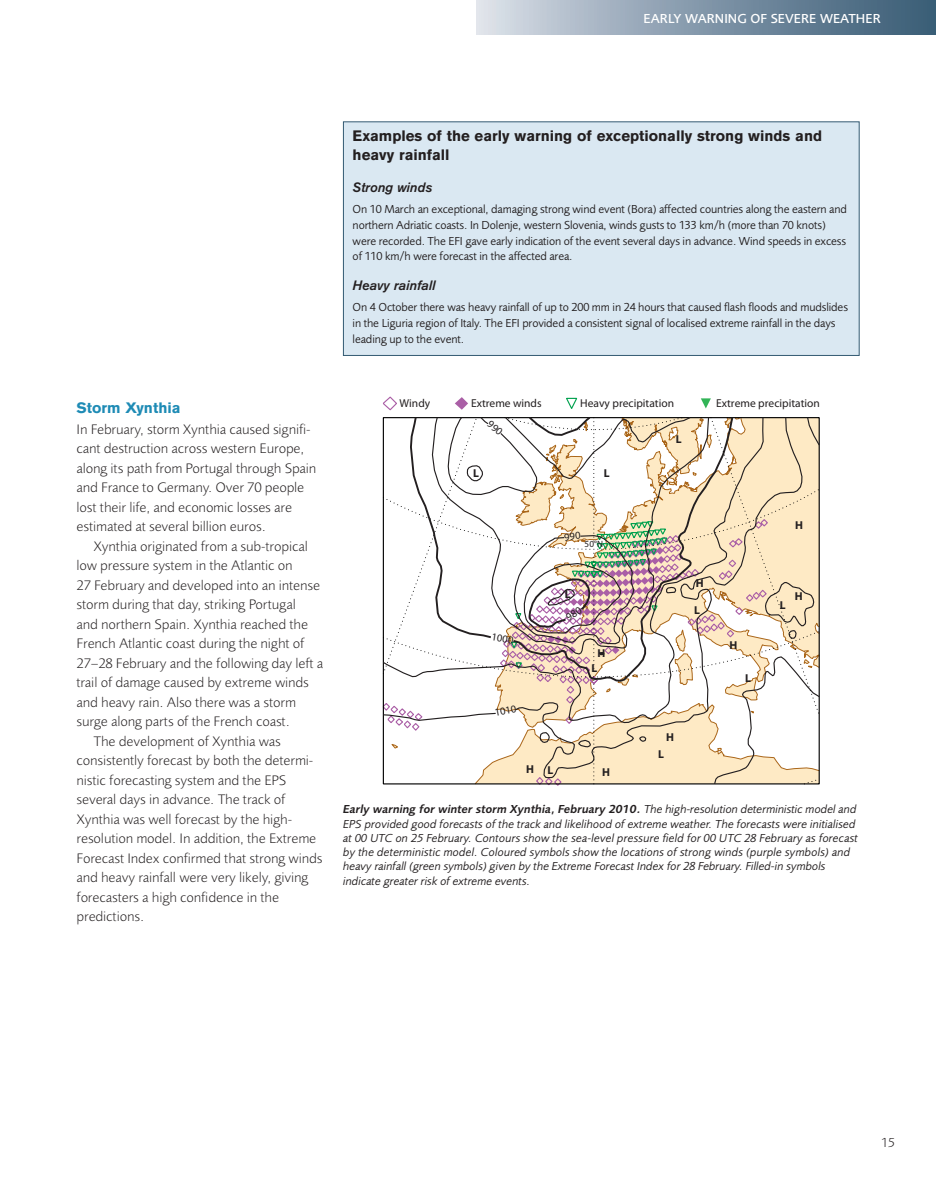
<style>
.page{position:relative;width:936px;height:1191px;background:#fff}
.page>*{position:absolute;margin:0;border:0;box-sizing:border-box;transform-origin:0 0}
.t1{font:700 15px/19.5px "Akzidenz Grotesk BE";color:#231f20}
.t2{font:700 15px "Akzidenz Grotesk BE";color:#1e8bb5}
.t3{font:300 14.25px/19.5px "Foundry Sans";color:#231f20}
.t4{font:500 13.5px "Foundry Sans";letter-spacing:.005em;color:#fff}
.t5{font:italic 500 13.5px "Akzidenz Grotesk BE";color:#231f20}
.t6{font:300 13.5px "Foundry Sans";color:#231f20}
.t7{font:12px/15.8px "Foundry Sans";letter-spacing:-.01em;color:#231f20}
.t8{font:italic 12px/14.2px "Foundry Sans";letter-spacing:.005em;color:#231f20}
.t9{font:11.55px "Myriad Pro";color:#231f20}
.t10{font:700 11.55px "Myriad Pro";color:#231f20}
.t11{font:10.65px "Myriad Pro";color:#231f20}
.t12{font:9.15px "Myriad Pro";color:#231f20}
.s1{font-weight:600}
</style>
<div class="page">
<div style="left:476px;top:0;width:459px;height:34px;background:linear-gradient(to right,#d7dce6,#335771)"></div>
<svg style="left:382px;top:417px;width:437px;height:368px"></svg>
<svg style="left:383px;top:396px;width:14px;height:15px"></svg>
<svg style="left:455px;top:397px;width:13px;height:13px"></svg>
<svg style="left:566px;top:397px;width:12px;height:12px"></svg>
<svg style="left:701px;top:398px;width:9px;height:10px"></svg>
<div style="left:343px;top:122px;width:516px;height:233px;background:#dae8f2"></div>
<div style="left:343px;top:122px;width:516px;height:234px;border:1px solid #335a72"></div>
<svg style="left:475px;top:417px;width:344px;height:367px"></svg>
<p class="t4" style="left:643px;top:11px;width:80px">EARLY WARNING</p>
<p class="t4" style="left:750px;top:11px;width:132px">OF SEVERE WEATHER</p>
<p class="t1" style="left:352px;top:126px;width:471px">Examples of the early warning of exceptionally strong winds and heavy rainfall</p>
<p class="t5" style="left:352px;top:179px;width:81px">Strong winds</p>
<p class="t7" style="left:352px;top:201px;width:496px">On 10 March an exceptional, damaging strong wind event (Bora) affected countries along the eastern and northern Adriatic coasts. In Dolenje, western Slovenia, winds gusts to 133 km/h (more than 70 knots) were recorded. The EFI gave early indication of the event several days in advance. Wind speeds in excess of 110 km/h were forecast in the affected area.</p>
<p class="t5" style="left:352px;top:277px;width:84px">Heavy rainfall</p>
<p class="t7" style="left:352px;top:299px;width:497px">On 4 October there was heavy rainfall of up to 200 mm in 24 hours that caused flash floods and mudslides in the Liguria region of Italy. The EFI provided a consistent signal of localised extreme rainfall in the days leading up to the event.</p>
<p class="t2" style="left:77px;top:399px;width:105px">Storm Xynthia</p>
<p class="t3" style="left:77px;top:419px;width:241px">In February, storm Xynthia caused signifi&shy;cant destruction across western Europe, along its path from Portugal through Spain and France to Germany. Over 70 people lost their life, and economic losses are estimated at several billion euros.</p>
<p class="t3" style="left:94px;top:536px;width:216px">Xynthia originated from a sub-tropical</p>
<p class="t3" style="left:77px;top:556px;width:217px">low pressure system in the Atlantic on</p>
<p class="t3" style="left:77px;top:575px;width:245px">27 February and developed into an intense</p>
<p class="t3" style="left:77px;top:595px;width:221px">storm during that day, striking Portugal</p>
<p class="t3" style="left:77px;top:614px;width:233px">and northern Spain. Xynthia reached the</p>
<p class="t3" style="left:77px;top:634px;width:229px">French Atlantic coast during the night of</p>
<p class="t3" style="left:77px;top:653px;width:248px">27–28 February and the following day left a</p>
<p class="t3" style="left:77px;top:673px;width:234px">trail of damage caused by extreme winds</p>
<p class="t3" style="left:77px;top:692px;width:221px">and heavy rain. Also there was a storm</p>
<p class="t3" style="left:77px;top:712px;width:215px">surge along parts of the French coast.</p>
<p class="t3" style="left:94px;top:731px;width:189px">The development of Xynthia was</p>
<p class="t3" style="left:77px;top:751px;width:237px">consistently forecast by both the determi-</p>
<p class="t3" style="left:77px;top:770px;width:211px">nistic forecasting system and the EPS</p>
<p class="t3" style="left:77px;top:790px;width:210px">several days in advance. The track of</p>
<p class="t3" style="left:77px;top:809px;width:216px">Xynthia was well forecast by the high-</p>
<p class="t3" style="left:76px;top:829px;width:241px">resolution model. In addition, the Extreme</p>
<p class="t3" style="left:76px;top:848px;width:247px">Forecast Index confirmed that strong winds</p>
<p class="t3" style="left:76px;top:868px;width:233px">and heavy rainfall were very likely, giving</p>
<p class="t3" style="left:76px;top:887px;width:204px">forecasters a high confidence in the</p>
<p class="t3" style="left:76px;top:907px;width:69px">predictions.</p>
<p class="t9" style="left:399px;top:396px;width:32px">Windy</p>
<p class="t9" style="left:471px;top:396px;width:72px">Extreme winds</p>
<p class="t9" style="left:580px;top:396px;width:95px">Heavy precipitation</p>
<p class="t9" style="left:716px;top:396px;width:105px">Extreme precipitation</p>
<p class="t10" style="left:473px;top:465px;width:7px">L</p>
<p class="t10" style="left:603px;top:466px;width:7px">L</p>
<p class="t11" style="left:492px;top:630px;width:23px;rotate:9deg">1000</p>
<p class="t11" style="left:493px;top:706px;width:23px;rotate:-11deg">1010</p>
<p class="t12" style="left:584px;top:538px;width:20px">50°N</p>
<p class="t10" style="left:565px;top:586px;width:7px">L</p>
<p class="t10" style="left:597px;top:645px;width:9px">H</p>
<p class="t10" style="left:591px;top:660px;width:7px">L</p>
<p class="t10" style="left:526px;top:762px;width:9px">H</p>
<p class="t10" style="left:547px;top:762px;width:7px">L</p>
<p class="t10" style="left:602px;top:764px;width:9px">H</p>
<p class="t10" style="left:675px;top:432px;width:7px">L</p>
<p class="t10" style="left:696px;top:575px;width:9px">H</p>
<p class="t10" style="left:694px;top:602px;width:7px">L</p>
<p class="t10" style="left:666px;top:729px;width:9px">H</p>
<p class="t10" style="left:658px;top:747px;width:7px">L</p>
<p class="t10" style="left:729px;top:637px;width:9px">H</p>
<p class="t10" style="left:745px;top:671px;width:7px">L</p>
<p class="t10" style="left:795px;top:518px;width:9px">H</p>
<p class="t10" style="left:779px;top:597px;width:7px">L</p>
<p class="t10" style="left:794px;top:588px;width:9px">H</p>
<p class="t8" style="left:343px;top:802px;width:516px"><span class="s1">Early warning for winter storm Xynthia, February 2010.</span> The high-resolution deterministic model and EPS provided good forecasts of the track and likelihood of extreme weather. The forecasts were initialised at 00 UTC on 25 February. Contours show the sea-level pressure field for 00 UTC 28 February as forecast by the deterministic model. Coloured symbols show the locations of strong winds (purple symbols) and heavy rainfall (green symbols) given by the Extreme Forecast Index for 28 February. Filled-in symbols indicate greater risk of extreme events.</p>
<p class="t6" style="left:881px;top:1135px;width:15px">15</p>
</div>
